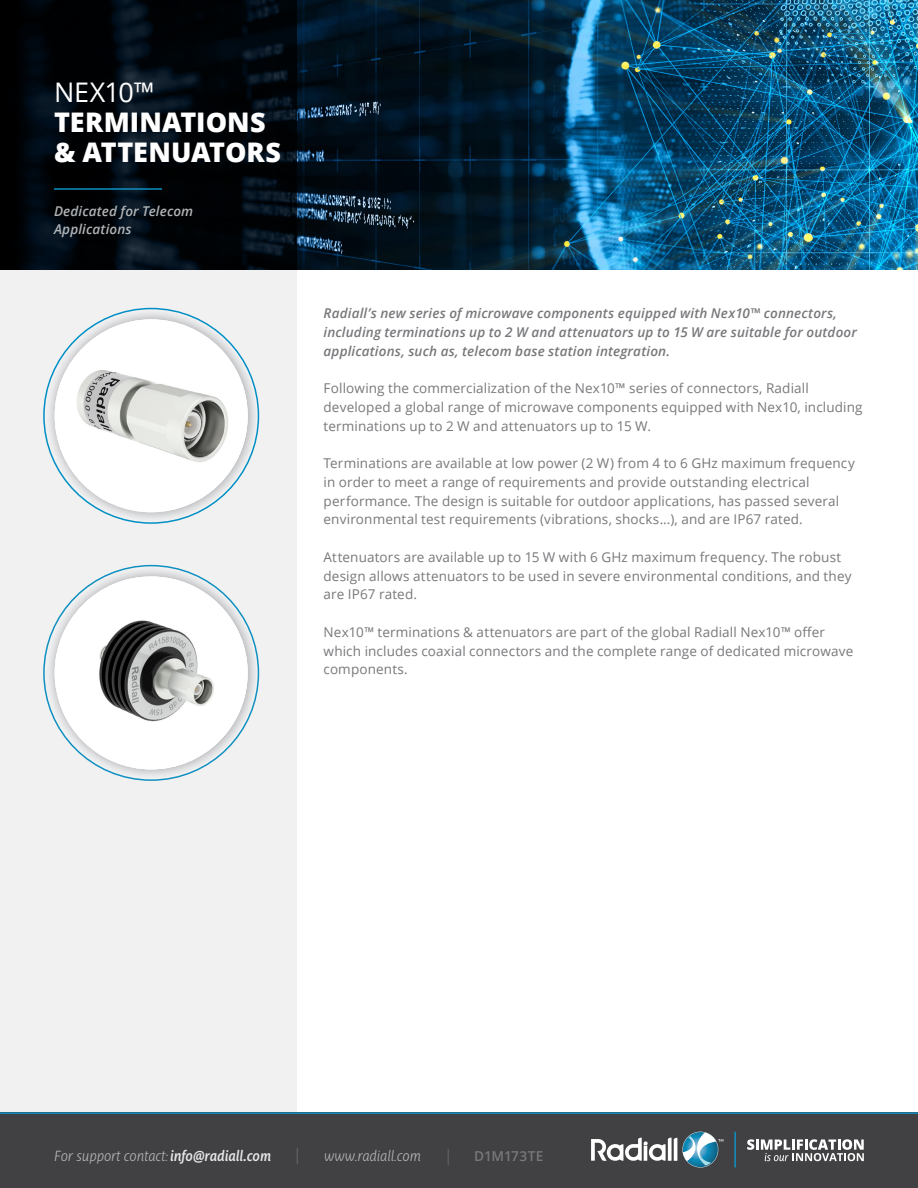
<style>
.page{position:relative;width:918px;height:1188px;background:#fff}
.page>*{position:absolute;margin:0;border:0;box-sizing:border-box;transform-origin:0 0}
.t1{font:800 27px/30px "Open Sans";color:#fff}
.t2{font:27px "Open Sans";letter-spacing:-.025em;color:#fff}
.t3{font:italic 300 14.25px "Ayita Pro";letter-spacing:-.01em;color:#b1b4b6}
.t4{font:600 13.65px "Open Sans";letter-spacing:-.01em;color:#77787b}
.t5{font:13.5px/18.8px "Open Sans";letter-spacing:.01em;color:#77787b}
.t6{font:italic 600 13.5px/18.8px "Open Sans";letter-spacing:.01em;color:#77787b}
.t7{font:italic 600 13.5px/18px "Open Sans";letter-spacing:.01em;color:#b1b4b6}
.s1{font-style:italic}
.s2{font-weight:600;color:#e6e7e8}
</style>
<div class="page">
<div style="left:0;top:270px;width:297px;height:918px;background:#f1f1f2"></div>
<div style="left:0;top:1112px;width:918px;height:76px;background:#414042"></div>
<svg style="left:297px;top:1148px;width:1px;height:16px"></svg>
<svg style="left:448px;top:1149px;width:1px;height:16px"></svg>
<hr style="left:0;top:1112px;width:918px;height:2px;background:#0f90c1">
<svg style="left:591px;top:1132px;width:132px;height:36px"></svg>
<hr style="left:734px;top:1132px;width:2px;height:35px;background:#0f90c1">
<svg style="left:747px;top:1139px;width:117px;height:22px"></svg>
<img style="left:297px;top:0;width:621px;height:270px">
<svg style="left:0;top:0;width:297px;height:270px;background:#01070d"></svg>
<hr style="left:54px;top:188px;width:108px;height:2px;background:#0f90c1">
<img style="left:46px;top:311px;width:210px;height:210px;border-radius:105px">
<div style="left:55px;top:319px;width:193px;height:193px;background:#fff;border-radius:50%"></div>
<img style="left:55px;top:347px;width:192px;height:153px">
<img style="left:46px;top:568px;width:210px;height:210px;border-radius:105px">
<img style="left:55px;top:578px;width:192px;height:191px">
<h1 class="t2" style="left:54px;top:74px;width:102px">NEX10™</h1>
<h1 class="t1" style="left:54px;top:106px;width:229px">TERMINATIONS &amp; ATTENUATORS</h1>
<p class="t7" style="left:54px;top:201px;width:141px">Dedicated for Telecom<br>Applications</p>
<p class="t6" style="left:324px;top:303px;width:535px">Radiall’s new series of microwave components equipped with Nex10™ connectors, including terminations up to 2 W and attenuators up to 15 W are suitable for outdoor applications, such as, telecom base station integration.</p>
<p class="t5" style="left:324px;top:378px;width:541px">Following the commercialization of the Nex10™ series of connectors, Radiall developed a global range of microwave components equipped with Nex10, including terminations up to 2 W and attenuators up to 15 W.</p>
<p class="t5" style="left:324px;top:453px;width:533px">Terminations are available at low power (2 W) from 4 to 6 GHz maximum frequency in order to meet a range of requirements and provide outstanding electrical performance. The design is suitable for outdoor applications, has passed several environmental test requirements (vibrations, shocks...), and are IP67 rated.</p>
<p class="t5" style="left:324px;top:547px;width:530px">Attenuators are available up to 15 W with 6 GHz maximum frequency. The robust design allows attenuators to be used in severe environmental conditions, and they are IP67 rated.</p>
<p class="t5" style="left:324px;top:622px;width:531px">Nex10<span class="s1">™</span> terminations &amp; attenuators are part of the global Radiall Nex10<span class="s1">™</span> offer which includes coaxial connectors and the complete range of dedicated microwave components.</p>
<p class="t3" style="left:54px;top:1147px;width:219px">For support contact: <span class="s2">info@radiall.com</span></p>
<p class="t3" style="left:324px;top:1147px;width:99px">www.radiall.com</p>
<p class="t4" style="left:474px;top:1147px;width:71px">D1M173TE</p>
</div>
